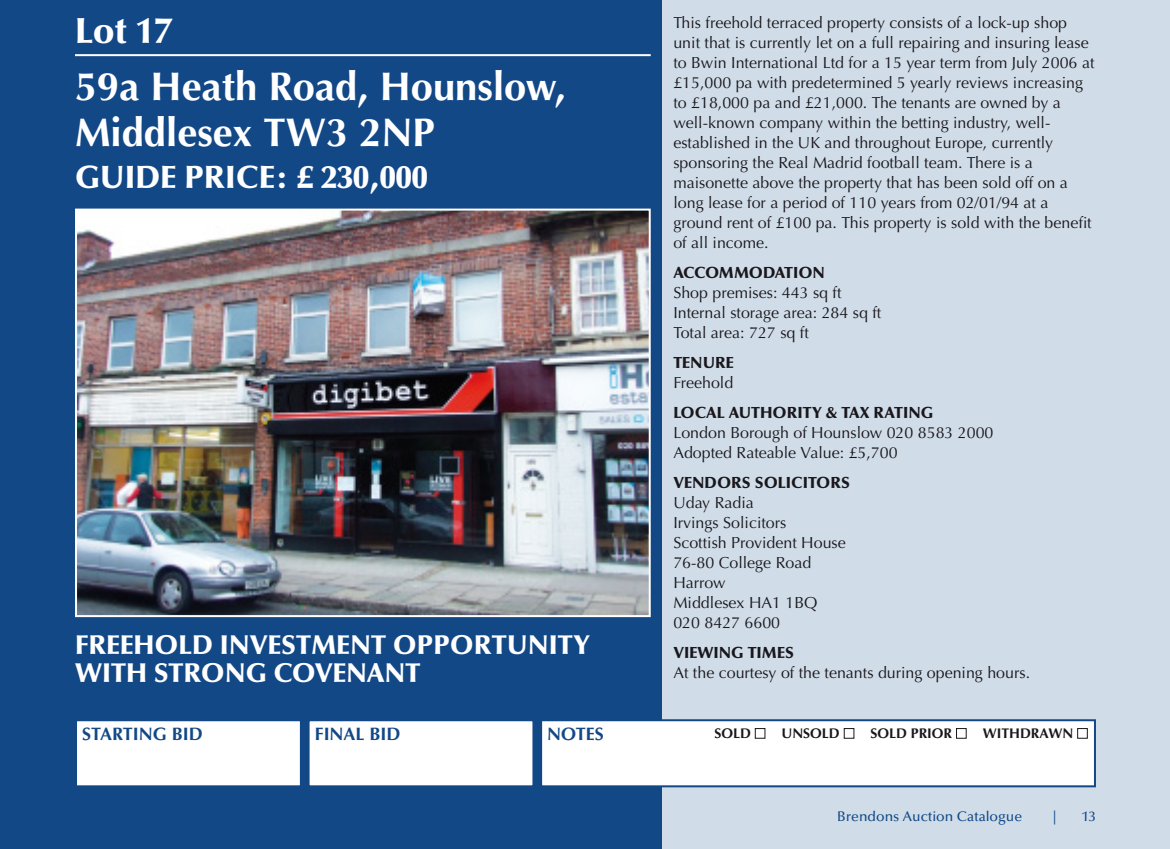
<style>
.page{position:relative;width:1170px;height:849px;background:#fff}
.page>*{position:absolute;margin:0;border:0;box-sizing:border-box;transform-origin:0 0}
.t1{font:700 40px/46px "Optima";color:#fff}
.t2{font:900 36px "Optima";color:#fff}
.t3{font:900 32px "Optima";color:#fff}
.t4{font:900 27px/27px "Optima";color:#fff}
.t5{font:700 18px "Optima";color:#134887}
.t6{font:16px/20px "Optima";color:#1a171c}
.t7{font:900 16px "Optima";color:#1a171c}
.t8{font:900 16px "Optima";letter-spacing:-.025em;color:#1a171c}
.t9{font:700 14px "Optima";color:#1a171c}
.t10{font:500 14px "Optima";color:#134887}
.s1{color:#fff}
</style>
<div class="page">
<div style="left:0;top:0;width:1169px;height:848px;background:#d0dde8"></div>
<div style="left:0;top:0;width:662px;height:848px;background:#134887"></div>
<hr style="left:75px;top:54px;width:575px;height:2px;background:#fff">
<img style="left:78px;top:211px;width:569px;height:403px">
<div style="left:75px;top:208px;width:575px;height:409px;border:2px solid #fff"></div>
<div style="left:76px;top:720px;width:225px;height:66px;background:#fff"></div>
<div style="left:75px;top:719px;width:227px;height:68px;border:2px solid #134887"></div>
<div style="left:308px;top:720px;width:225px;height:66px;background:#fff"></div>
<div style="left:307px;top:719px;width:227px;height:68px;border:2px solid #134887"></div>
<div style="left:541px;top:720px;width:553px;height:66px;background:#fff"></div>
<div style="left:540px;top:719px;width:555px;height:68px;border:2px solid #134887"></div>
<h2 class="t2" style="left:75px;top:16px;width:98px">Lot 17</h2>
<h1 class="t1" style="left:75px;top:67px;width:492px">59a Heath Road, Hounslow,<br>Middlesex TW3 2NP</h1>
<h3 class="t3" style="left:75px;top:164px;width:354px">GUIDE PRICE: £ 230,000</h3>
<h3 class="t4" style="left:75px;top:634px;width:516px">FREEHOLD INVESTMENT OPPORTUNITY<br>WITH STRONG COVENANT</h3>
<p class="t6" style="left:673px;top:14px;width:422px">This freehold terraced property consists of a lock-up shop unit that is currently let on a full repairing and insuring lease to Bwin International Ltd for a 15 year term from July 2006 at £15,000 pa with predetermined 5 yearly reviews increasing to £18,000 pa and £21,000. The tenants are owned by a well-known company within the betting industry, well&shy;established in the UK and throughout Europe, currently sponsoring the Real Madrid football team. There is a maisonette above the property that has been sold off on a long lease for a period of 110 years from 02/01/94 at a ground rent of £100 pa. This property is sold with the benefit of all income.</p>
<p class="t8" style="left:673px;top:266px;width:153px">ACCOMMODATION</p>
<p class="t6" style="left:673px;top:284px;width:209px">Shop premises: 443 sq ft<br>Internal storage area: 284 sq ft<br>Total area: 727 sq ft</p>
<p class="t7" style="left:673px;top:356px;width:62px">TENURE</p>
<p class="t6" style="left:673px;top:374px;width:61px">Freehold</p>
<p class="t7" style="left:673px;top:405px;width:261px">LOCAL AUTHORITY &amp; TAX RATING</p>
<p class="t6" style="left:673px;top:424px;width:321px">London Borough of Hounslow 020 8583 2000<br>Adopted Rateable Value: £5,700</p>
<p class="t7" style="left:673px;top:475px;width:178px">VENDORS SOLICITORS</p>
<p class="t6" style="left:673px;top:494px;width:174px">Uday Radia<br>Irvings Solicitors<br>Scottish Provident House<br>76-80 College Road<br>Harrow<br>Middlesex HA1 1BQ<br>020 8427 6600</p>
<p class="t7" style="left:673px;top:645px;width:122px">VIEWING TIMES</p>
<p class="t6" style="left:673px;top:663px;width:358px">At the courtesy of the tenants during opening hours.</p>
<p class="t5" style="left:82px;top:726px;width:122px">STARTING BID</p>
<p class="t5" style="left:315px;top:726px;width:87px">FINAL BID</p>
<p class="t5" style="left:547px;top:726px;width:58px">NOTES</p>
<p class="t9" style="left:714px;top:727px;width:375px">SOLD <span class="s1">■</span> UNSOLD <span class="s1">■</span> SOLD PRIOR <span class="s1">■</span> WITHDRAWN <span class="s1">■</span></p>
<p class="t10" style="left:837px;top:810px;width:186px">Brendons Auction Catalogue</p>
<p class="t10" style="left:1053px;top:810px;width:5px">|</p>
<p class="t10" style="left:1081px;top:810px;width:15px">13</p>
</div>
